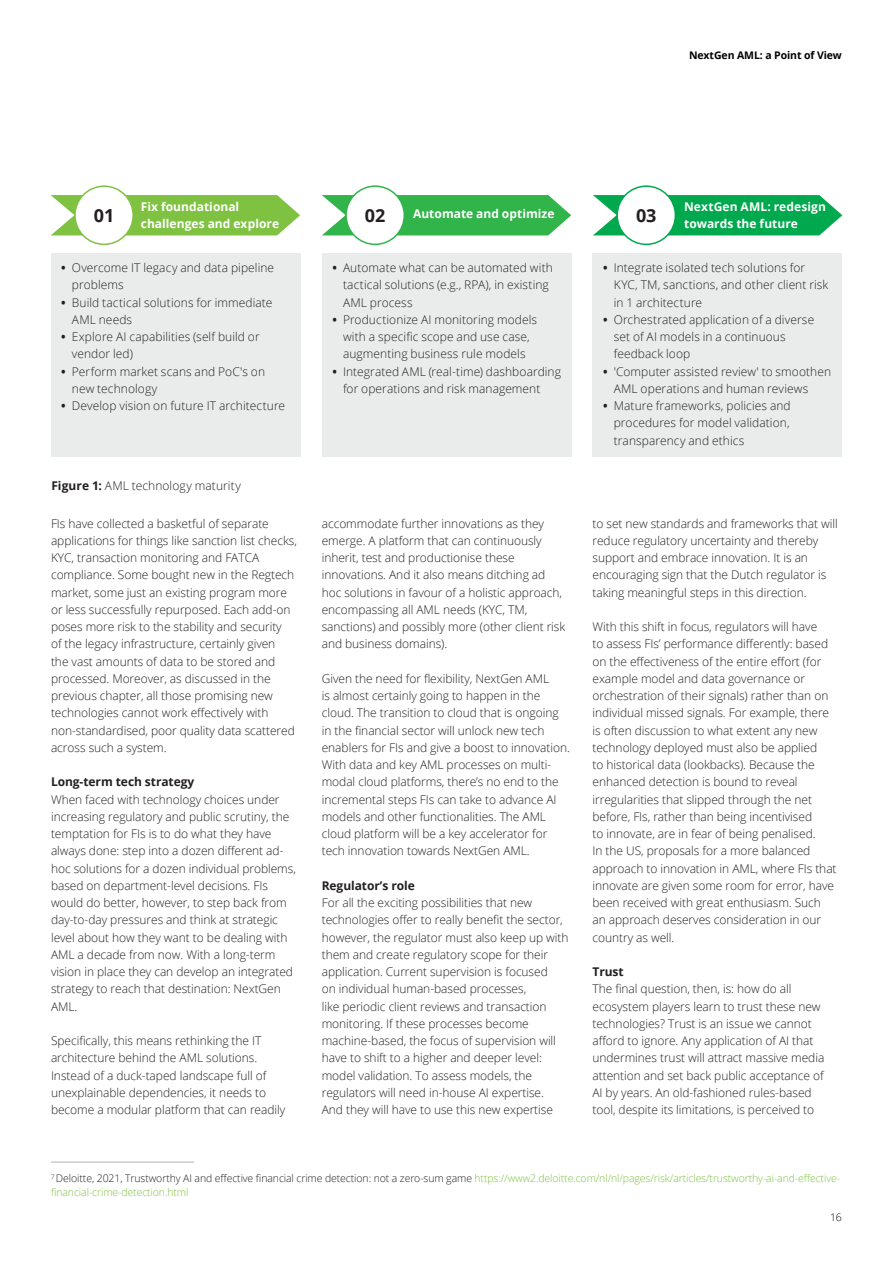
<style>
.page{position:relative;width:893px;height:1263px;background:#fff}
.page>*{position:absolute;margin:0;border:0;box-sizing:border-box;transform-origin:0 0}
.Body_copy__8_5_12pt{font:700 18px "Open Sans";color:#231f20}
.Body_copy__8_5_12pt-2{font:300 12px/17.2px "Open Sans";letter-spacing:-.005em;color:#231f20}
.Body_copy__8_5_12pt-3{font:700 12px/17.2px "Open Sans";letter-spacing:.005em;color:#fff}
.Body_copy__8_5_12pt-4{font:700 12px "Open Sans";letter-spacing:-.005em;color:#231f20}
.Folio_Left_pg__7_9_5{font:300 10.5px/14.2px "Open Sans";letter-spacing:-.01em;color:#7fc241}
.t1{font:700 10.5px "Open Sans";letter-spacing:-.01em;color:#010101}
.t2{font:300 10.5px "Open Sans";color:#010101}
.s1{font-weight:700}
.s2{color:#231f20}
</style>
<div class="page">
<hr style="left:51px;top:1162px;width:143px;height:1px;background:#b1b4b5">
<svg style="left:51px;top:195px;width:249px;height:40px;background:#8ec957"></svg>
<svg style="left:322px;top:195px;width:249px;height:40px;background:#49bc5f"></svg>
<svg style="left:593px;top:195px;width:249px;height:40px;background:#1eb362"></svg>
<div style="left:75px;top:186px;width:58px;height:58px;background:#fff;border-radius:50%"></div>
<div style="left:74px;top:185px;width:60px;height:60px;border:2px solid #7fc241;border-radius:50%"></div>
<div style="left:346px;top:186px;width:58px;height:58px;background:#fff;border-radius:50%"></div>
<div style="left:345px;top:185px;width:60px;height:60px;border:2px solid #31b44a;border-radius:50%"></div>
<div style="left:617px;top:186px;width:58px;height:58px;background:#fff;border-radius:50%"></div>
<div style="left:616px;top:185px;width:60px;height:60px;border:2px solid #00a94d;border-radius:50%"></div>
<div style="left:51px;top:253px;width:249px;height:203px;background:#eaeceb"></div>
<div style="left:322px;top:253px;width:250px;height:203px;background:#eaeceb"></div>
<div style="left:592px;top:253px;width:250px;height:203px;background:#eaeceb"></div>
<p class="t1" style="left:689px;top:48px;width:154px">NextGen AML: a Point of View</p>
<p class="Body_copy__8_5_12pt-3" style="left:141px;top:197px;width:140px">Fix foundational challenges and explore</p>
<p class="Body_copy__8_5_12pt-3" style="left:413px;top:204px;width:143px">Automate and optimize</p>
<p class="Body_copy__8_5_12pt-3" style="left:684px;top:197px;width:143px">NextGen AML: redesign towards the future</p>
<p class="Body_copy__8_5_12pt" style="left:94px;top:203px;width:22px">01</p>
<p class="Body_copy__8_5_12pt" style="left:365px;top:203px;width:22px">02</p>
<p class="Body_copy__8_5_12pt" style="left:636px;top:203px;width:22px">03</p>
<p class="Body_copy__8_5_12pt-2" style="left:72px;top:259px;width:204px;text-indent:-11px"><span class="s1">•</span> Overcome IT legacy and data pipeline problems</p>
<p class="Body_copy__8_5_12pt-2" style="left:72px;top:293px;width:202px;text-indent:-11px"><span class="s1">•</span> Build tactical solutions for immediate<br>AML needs</p>
<p class="Body_copy__8_5_12pt-2" style="left:72px;top:328px;width:189px;text-indent:-11px"><span class="s1">•</span> Explore AI capabilities (self build or vendor led)</p>
<p class="Body_copy__8_5_12pt-2" style="left:72px;top:362px;width:195px;text-indent:-11px"><span class="s1">•</span> Perform market scans and PoC's on new technology</p>
<p class="Body_copy__8_5_12pt-2" style="left:61px;top:397px;width:225px"><span class="s1">•</span> Develop vision on future IT architecture</p>
<p class="Body_copy__8_5_12pt-2" style="left:51px;top:477px;width:191px"><span class="s1">Figure 1:</span> AML technology maturity</p>
<p class="Body_copy__8_5_12pt-2" style="left:51px;top:514px;width:247px">FIs have collected a basketful of separate applications for things like sanction list checks, KYC, transaction monitoring and FATCA compliance. Some bought new in the Regtech market, some just an existing program more or less successfully repurposed. Each add-on poses more risk to the stability and security<br>of the legacy infrastructure, certainly given<br>the vast amounts of data to be stored and processed. Moreover, as discussed in the previous chapter, all those promising new technologies cannot work effectively with non-standardised, poor quality data scattered across such a system.</p>
<p class="Body_copy__8_5_12pt-4" style="left:51px;top:773px;width:145px">Long-term tech strategy</p>
<p class="Body_copy__8_5_12pt-2" style="left:51px;top:790px;width:246px">When faced with technology choices under increasing regulatory and public scrutiny, the temptation for FIs is to do what they have always done: step into a dozen different ad&shy;hoc solutions for a dozen individual problems, based on department-level decisions. FIs would do better, however, to step back from day-to-day pressures and think at strategic level about how they want to be dealing with AML a decade from now. With a long-term vision in place they can develop an integrated strategy to reach that destination: NextGen AML.</p>
<p class="Body_copy__8_5_12pt-2" style="left:51px;top:1032px;width:236px">Specifically, this means rethinking the IT architecture behind the AML solutions.<br>Instead of a duck-taped landscape full of unexplainable dependencies, it needs to become a modular platform that can readily</p>
<p class="Body_copy__8_5_12pt-2" style="left:343px;top:259px;width:211px;text-indent:-11px"><span class="s1">•</span> Automate what can be automated with tactical solutions (e.g., RPA), in existing<br>AML process</p>
<p class="Body_copy__8_5_12pt-2" style="left:332px;top:311px;width:206px;text-align:center"><span class="s1">•</span> Productionize AI monitoring models with a specific scope and use case, augmenting business rule models</p>
<p class="Body_copy__8_5_12pt-2" style="left:343px;top:362px;width:219px;text-indent:-11px"><span class="s1">•</span> Integrated AML (real-time) dashboarding for operations and risk management</p>
<p class="Body_copy__8_5_12pt-2" style="left:614px;top:259px;width:216px;text-indent:-11px"><span class="s1">•</span> Integrate isolated tech solutions for<br>KYC, TM, sanctions, and other client risk in 1 architecture</p>
<p class="Body_copy__8_5_12pt-2" style="left:614px;top:311px;width:202px;text-indent:-11px"><span class="s1">•</span> Orchestrated application of a diverse set of AI models in a continuous feedback loop</p>
<p class="Body_copy__8_5_12pt-2" style="left:614px;top:362px;width:219px;text-indent:-11px"><span class="s1">•</span> 'Computer assisted review' to smoothen<br>AML operations and human reviews</p>
<p class="Body_copy__8_5_12pt-2" style="left:614px;top:397px;width:178px;text-align:justify;text-indent:-11px"><span class="s1">•</span> Mature frameworks, policies and procedures for model validation, transparency and ethics</p>
<p class="Body_copy__8_5_12pt-2" style="left:322px;top:514px;width:245px">accommodate further innovations as they emerge. A platform that can continuously inherit, test and productionise these innovations. And it also means ditching ad hoc solutions in favour of a holistic approach, encompassing all AML needs (KYC, TM, sanctions) and possibly more (other client risk and business domains).</p>
<p class="Body_copy__8_5_12pt-2" style="left:322px;top:670px;width:250px">Given the need for flexibility, NextGen AML<br>is almost certainly going to happen in the cloud. The transition to cloud that is ongoing in the financial sector will unlock new tech enablers for FIs and give a boost to innovation.<br>With data and key AML processes on multi&shy;modal cloud platforms, there’s no end to the incremental steps FIs can take to advance AI models and other functionalities. The AML cloud platform will be a key accelerator for tech innovation towards NextGen AML.</p>
<p class="Body_copy__8_5_12pt-4" style="left:322px;top:877px;width:95px">Regulator’s role</p>
<p class="Body_copy__8_5_12pt-2" style="left:322px;top:894px;width:248px">For all the exciting possibilities that new technologies offer to really benefit the sector, however, the regulator must also keep up with them and create regulatory scope for their application. Current supervision is focused<br>on individual human-based processes,<br>like periodic client reviews and transaction monitoring. If these processes become machine-based, the focus of supervision will have to shift to a higher and deeper level: model validation. To assess models, the regulators will need in-house AI expertise.<br>And they will have to use this new expertise</p>
<p class="Body_copy__8_5_12pt-2" style="left:592px;top:514px;width:247px">to set new standards and frameworks that will reduce regulatory uncertainty and thereby support and embrace innovation. It is an encouraging sign that the Dutch regulator is taking meaningful steps in this direction.</p>
<p class="Body_copy__8_5_12pt-2" style="left:592px;top:618px;width:246px">With this shift in focus, regulators will have<br>to assess FIs’ performance differently: based on the effectiveness of the entire effort (for example model and data governance or orchestration of their signals) rather than on individual missed signals. For example, there is often discussion to what extent any new technology deployed must also be applied<br>to historical data (lookbacks). Because the enhanced detection is bound to reveal irregularities that slipped through the net before, FIs, rather than being incentivised<br>to innovate, are in fear of being penalised.<br>In the US, proposals for a more balanced approach to innovation in AML, where FIs that innovate are given some room for error, have been received with great enthusiasm. Such an approach deserves consideration in our country as well.</p>
<p class="Body_copy__8_5_12pt-4" style="left:592px;top:963px;width:33px">Trust</p>
<p class="Body_copy__8_5_12pt-2" style="left:592px;top:980px;width:233px">The final question, then, is: how do all ecosystem players learn to trust these new technologies? Trust is an issue we cannot afford to ignore. Any application of AI that undermines trust will attract massive media attention and set back public acceptance of AI by years. An old-fashioned rules-based tool, despite its limitations, is perceived to</p>
<p class="Folio_Left_pg__7_9_5" style="left:51px;top:1171px;width:790px"><sup>7</sup> <span class="s2">Deloitte, 2021, Trustworthy AI and effective financial crime detection: not a zero-sum game</span> https://www2.deloitte.com/nl/nl/pages/risk/articles/trustworthy-ai-and-effective&shy;financial-crime-detection.html</p>
<p class="t2" style="left:830px;top:1210px;width:13px">16</p>
</div>
